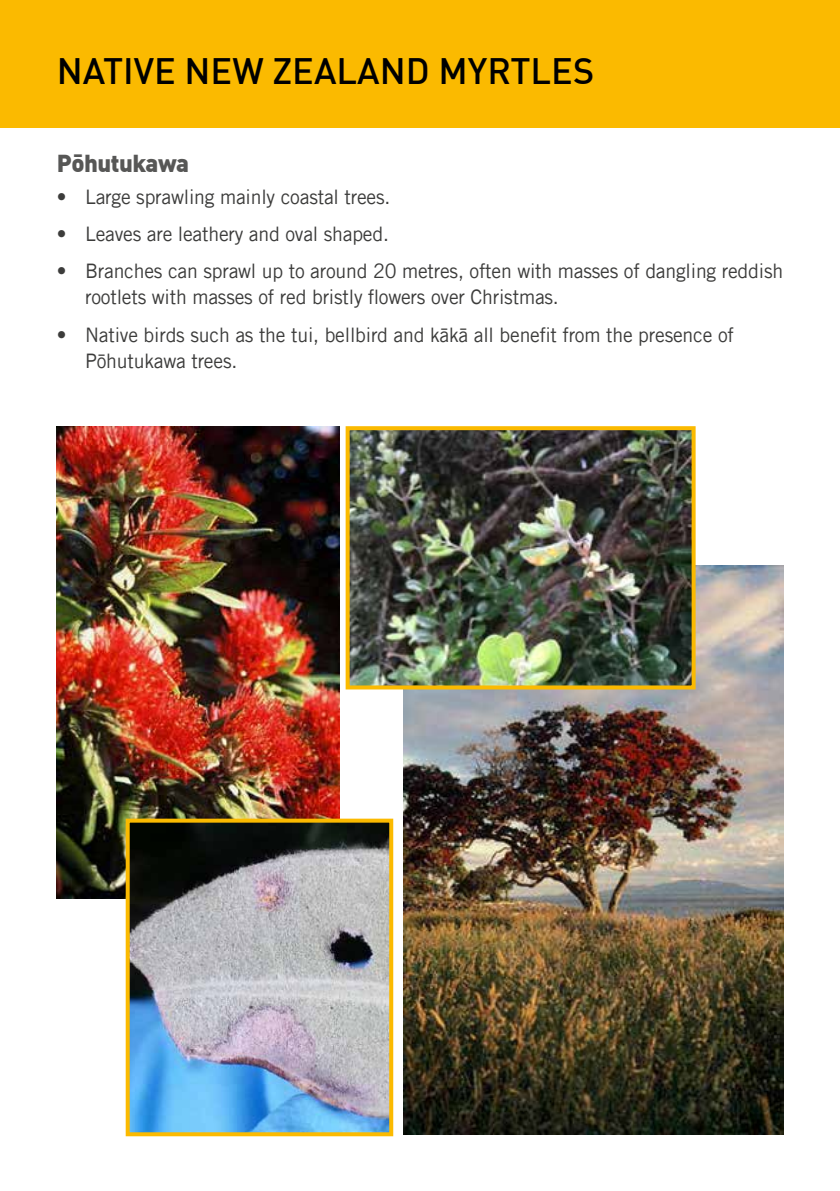
<style>
.page{position:relative;width:840px;height:1191px;background:#fff}
.page>*{position:absolute;margin:0;border:0;box-sizing:border-box;transform-origin:0 0}
._1_big_heading{font:500 36px "DIN";color:#000}
._2_body_heading_2{font:900 24px "DIN";letter-spacing:-.02em;color:#575756}
.t1{font:20px/26px "Trade Gothic LT Std";letter-spacing:-.01em;color:#3c3c3b}
</style>
<div class="page">
<div style="left:0;top:0;width:839px;height:128px;background:#fbba00"></div>
<img style="left:57px;top:427px;width:282px;height:472px">
<img style="left:131px;top:823px;width:257px;height:308px">
<div style="left:126px;top:818px;width:267px;height:318px;border:4px solid #fbba00"></div>
<img style="left:403px;top:565px;width:379px;height:569px">
<img style="left:350px;top:431px;width:340px;height:253px">
<div style="left:345px;top:426px;width:350px;height:263px;border:4px solid #fbba00"></div>
<p class="_1_big_heading" style="left:57px;top:48px;width:538px">NATIVE NEW ZEALAND MYRTLES</p>
<p class="_2_body_heading_2" style="left:57px;top:147px;width:134px">Pōhutukawa</p>
<p class="t1" style="left:57px;top:183px;width:335px">• Large sprawling mainly coastal trees.</p>
<p class="t1" style="left:57px;top:221px;width:333px">• Leaves are leathery and oval shaped.</p>
<p class="t1" style="left:85px;top:258px;width:699px;text-indent:-28px">• Branches can sprawl up to around 20 metres, often with masses of dangling reddish rootlets with masses of red bristly flowers over Christmas.</p>
<p class="t1" style="left:85px;top:321px;width:650px;text-indent:-28px">• Native birds such as the tui, bellbird and kākā all benefit from the presence of<br>Pōhutukawa trees.</p>
</div>
